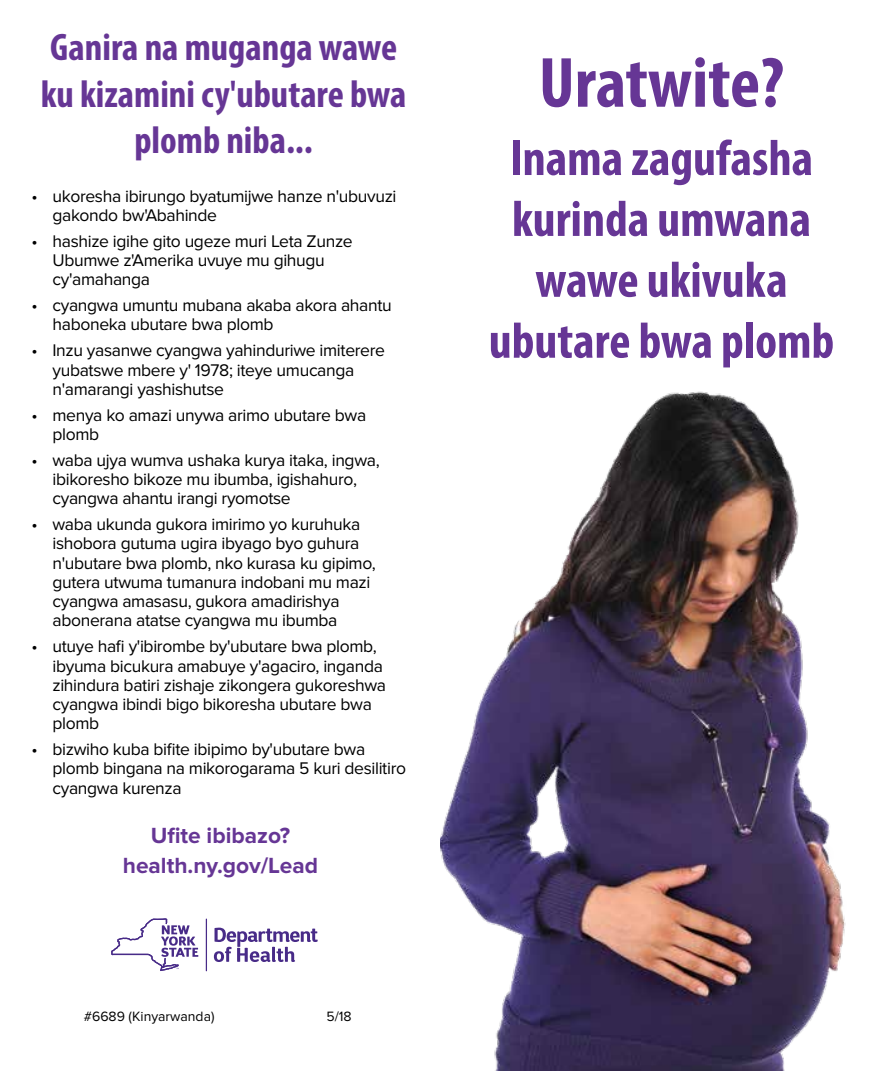
<style>
.page{position:relative;width:882px;height:1071px;background:#fff}
.page>*{position:absolute;margin:0;border:0;box-sizing:border-box;transform-origin:0 0}
.t1{font:700 condensed 71.75px "Myriad Pro";color:#663695}
.t2{font:700 condensed 50.75px/60.9px "Myriad Pro";color:#663695;text-align:center}
.t3{font:700 condensed 38.5px/46.2px "Myriad Pro";color:#663695;text-align:center}
.t4{font:700 22.75px/29.8px "Proxima Nova";color:#663695;text-align:center}
.t5{font:17.5px/19.2px "Proxima Nova";letter-spacing:-.02em;color:#000}
.t6{font:14px "Proxima Nova";color:#000}
</style>
<div class="page">
<svg style="left:214px;top:928px;width:104px;height:34px"></svg>
<hr style="left:206px;top:919px;width:1px;height:52px;background:#482b88">
<svg style="left:111px;top:918px;width:87px;height:53px"></svg>
<img style="left:440px;top:391px;width:406px;height:680px">
<h3 class="t3" style="left:41px;top:24px;width:367px">Ganira na muganga wawe ku kizamini cy'ubutare bwa plomb niba...</h3>
<p class="t5" style="left:52px;top:187px;width:346px;text-indent:-21px">• ukoresha ibirungo byatumijwe hanze n'ubuvuzi gakondo bw'Abahinde</p>
<p class="t5" style="left:52px;top:232px;width:302px;text-indent:-21px">• hashize igihe gito ugeze muri Leta Zunze<br>Ubumwe z'Amerika uvuye mu gihugu cy'amahanga</p>
<p class="t5" style="left:52px;top:296px;width:341px;text-indent:-21px">• cyangwa umuntu mubana akaba akora ahantu haboneka ubutare bwa plomb</p>
<p class="t5" style="left:52px;top:341px;width:334px;text-indent:-21px">• Inzu yasanwe cyangwa yahinduriwe imiterere yubatswe mbere y' 1978; iteye umucanga n'amarangi yashishutse</p>
<p class="t5" style="left:52px;top:406px;width:315px;text-indent:-21px">• menya ko amazi unywa arimo ubutare bwa plomb</p>
<p class="t5" style="left:52px;top:451px;width:329px;text-indent:-21px">• waba ujya wumva ushaka kurya itaka, ingwa, ibikoresho bikoze mu ibumba, igishahuro, cyangwa ahantu irangi ryomotse</p>
<p class="t5" style="left:52px;top:515px;width:325px;text-indent:-21px">• waba ukunda gukora imirimo yo kuruhuka ishobora gutuma ugira ibyago byo guhura n'ubutare bwa plomb, nko kurasa ku gipimo, gutera utwuma tumanura indobani mu mazi cyangwa amasasu, gukora amadirishya abonerana atatse cyangwa mu ibumba</p>
<p class="t5" style="left:52px;top:637px;width:335px;text-indent:-21px">• utuye hafi y'ibirombe by'ubutare bwa plomb, ibyuma bicukura amabuye y'agaciro, inganda zihindura batiri zishaje zikongera gukoreshwa cyangwa ibindi bigo bikoresha ubutare bwa plomb</p>
<p class="t5" style="left:52px;top:740px;width:355px;text-indent:-21px">• bizwiho kuba bifite ibipimo by'ubutare bwa plomb bingana na mikorogarama 5 kuri desilitiro cyangwa kurenza</p>
<h3 class="t4" style="left:123px;top:821px;width:197px">Ufite ibibazo? health.ny.gov/Lead</h3>
<p class="t6" style="left:84px;top:1009px;width:132px">#6689 (Kinyarwanda)</p>
<p class="t6" style="left:326px;top:1009px;width:27px">5/18</p>
<h1 class="t1" style="left:539px;top:38px;width:247px">Uratwite?</h1>
<h2 class="t2" style="left:489px;top:127px;width:347px">Inama zagufasha kurinda umwana wawe ukivuka ubutare bwa plomb</h2>
</div>
